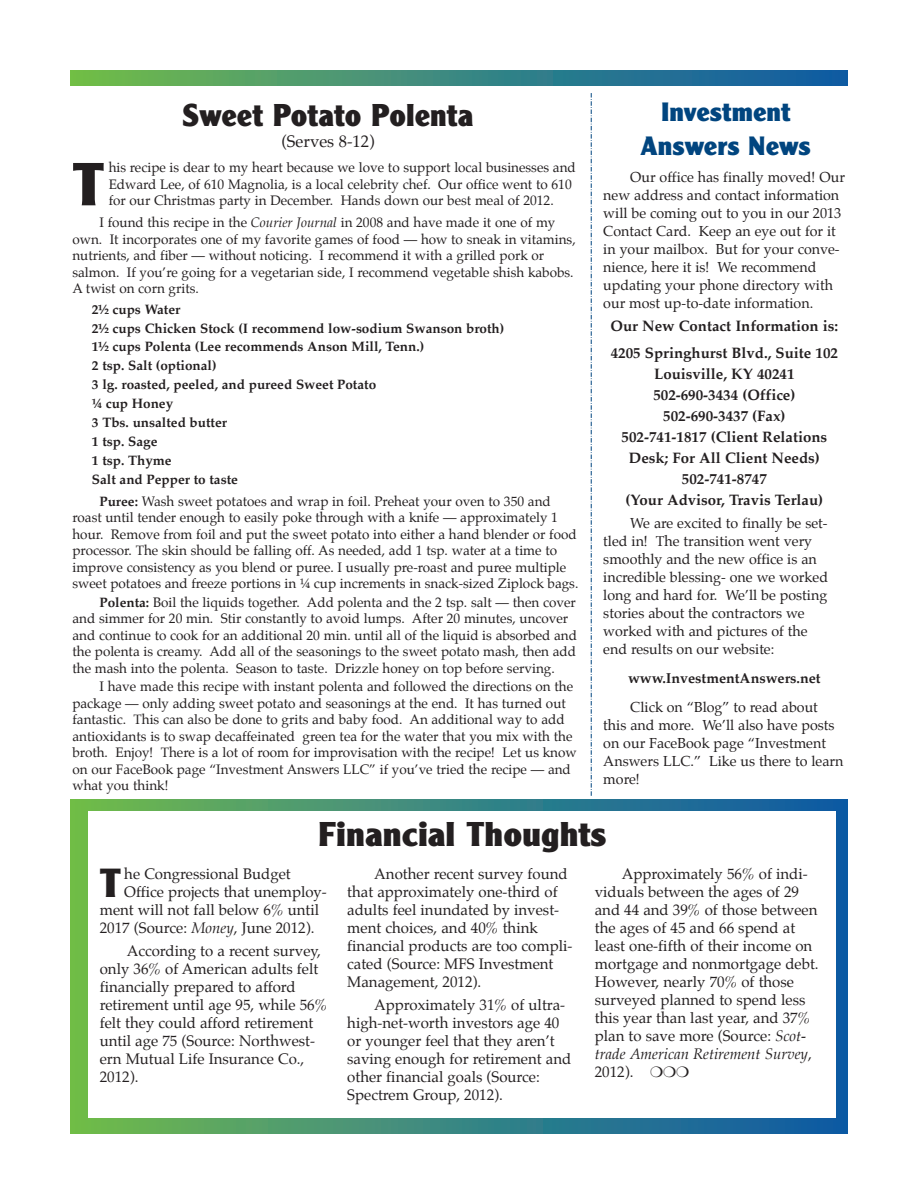
<style>
.page{position:relative;width:918px;height:1188px;background:#fff}
.page>*{position:absolute;margin:0;border:0;box-sizing:border-box;transform-origin:0 0}
.t1{font:63.45px "Clearface Gothic Extra Bold DTC";color:#231f20}
.t2{font:42.6px "Clearface Gothic Extra Bold DTC";color:#231f20}
.t3{font:36px "Clearface Gothic Extra Bold DTC";color:#231f20}
.t4{font:33px "Clearface Gothic Extra Bold DTC";color:#231f20;scale:.96 1}
.t5{font:27.75px/33.3px "Clearface Gothic Extra Bold DTC";color:#01457f;text-align:center}
.t6{font:16.5px "Palatino";color:#231f20}
.t7{font:15px/18px "Palatino";color:#231f20}
.t8{font:700 15px/21px "Palatino";color:#231f20}
.t9{font:14.25px/18px "Palatino";color:#231f20}
.t10{font:700 14.25px "Palatino";color:#231f20}
.t11{font:13.5px/16.5px "Palatino";color:#231f20}
.t12{font:700 13.5px/18.9px "Palatino";color:#231f20}
.s1{font-style:italic}
.s2{font-weight:700}
</style>
<div class="page">
<img style="left:70px;top:70px;width:778px;height:16px">
<svg style="left:70px;top:800px;width:778px;height:334px;background:#438e7b"></svg>
<div style="left:88px;top:812px;width:748px;height:306px;background:#fff"></div>
<svg style="left:591px;top:93px;width:1px;height:703px"></svg>
<h3 class="t4" style="left:183px;top:95px;width:305px">Sweet Potato Polenta</h3>
<p class="t6" style="left:281px;top:133px;width:95px">(Serves 8-12)</p>
<h1 class="t1" style="left:72px;top:146px;width:33px">T</h1>
<p class="t11" style="left:109px;top:160px;width:469px">his recipe is dear to my heart because we love to support local businesses and<br>Edward Lee, of 610 Magnolia, is a local celebrity chef. Our office went to 610 for our Christmas party in December. Hands down our best meal of 2012.</p>
<p class="t11" style="left:72px;top:215px;width:505px;text-indent:27px">I found this recipe in the <span class="s1">Courier Journal</span> in 2008 and have made it one of my own. It incorporates one of my favorite games of food — how to sneak in vitamins, nutrients, and fiber — without noticing. I recommend it with a grilled pork or salmon. If you’re going for a vegetarian side, I recommend vegetable shish kabobs.<br>A twist on corn grits.</p>
<p class="t12" style="left:92px;top:300px;width:414px">2½ cups Water<br>2½ cups Chicken Stock (I recommend low-sodium Swanson broth)<br>1½ cups Polenta (Lee recommends Anson Mill, Tenn.)<br>2 tsp. Salt (optional)<br>3 lg. roasted, peeled, and pureed Sweet Potato<br>¼ cup Honey<br>3 Tbs. unsalted butter<br>1 tsp. Sage<br>1 tsp. Thyme<br>Salt and Pepper to taste</p>
<p class="t11" style="left:72px;top:494px;width:507px;text-indent:27px"><span class="s2">Puree:</span> Wash sweet potatoes and wrap in foil. Preheat your oven to 350 and roast until tender enough to easily poke through with a knife — approximately 1 hour. Remove from foil and put the sweet potato into either a hand blender or food processor. The skin should be falling off. As needed, add 1 tsp. water at a time to improve consistency as you blend or puree. I usually pre-roast and puree multiple sweet potatoes and freeze portions in ¼ cup increments in snack-sized Ziplock bags.</p>
<p class="t11" style="left:72px;top:595px;width:506px;text-indent:27px"><span class="s2">Polenta:</span> Boil the liquids together. Add polenta and the 2 tsp. salt — then cover and simmer for 20 min. Stir constantly to avoid lumps. After 20 minutes, uncover and continue to cook for an additional 20 min. until all of the liquid is absorbed and the polenta is creamy. Add all of the seasonings to the sweet potato mash, then add the mash into the polenta. Season to taste. Drizzle honey on top before serving.</p>
<p class="t11" style="left:72px;top:679px;width:506px;text-indent:27px">I have made this recipe with instant polenta and followed the directions on the package — only adding sweet potato and seasonings at the end. It has turned out fantastic. This can also be done to grits and baby food. An additional way to add antioxidants is to swap decaffeinated green tea for the water that you mix with the broth. Enjoy! There is a lot of room for improvisation with the recipe! Let us know on our FaceBook page “Investment Answers LLC” if you’ve tried the recipe — and what you think!</p>
<h3 class="t5" style="left:641px;top:95px;width:172px">Investment<br>Answers News</h3>
<p class="t9" style="left:603px;top:169px;width:243px;text-indent:27px">Our office has finally moved! Our new address and contact information will be coming out to you in our 2013<br>Contact Card. Keep an eye out for it in your mailbox. But for your conve&shy;nience, here it is! We recommend updating your phone directory with our most up-to-date information.</p>
<p class="t8" style="left:611px;top:314px;width:229px;line-height:26.4px">Our New Contact Information is:<br>4205 Springhurst Blvd., Suite 102</p>
<p class="t8" style="left:622px;top:364px;width:207px;text-align:center">Louisville, KY 40241<br>502-690-3434 (Office)<br>502-690-3437 (Fax)<br>502-741-1817 (Client Relations<br>Desk; For All Client Needs)<br>502-741-8747<br>(Your Advisor, Travis Terlau)</p>
<p class="t9" style="left:603px;top:515px;width:226px;text-indent:27px">We are excited to finally be set&shy;tled in! The transition went very smoothly and the new office is an incredible blessing- one we worked long and hard for. We’ll be posting stories about the contractors we worked with and pictures of the end results on our website:</p>
<p class="t10" style="left:628px;top:671px;width:194px">www.InvestmentAnswers.net</p>
<p class="t9" style="left:603px;top:699px;width:242px;text-indent:27px">Click on “Blog” to read about this and more. We’ll also have posts on our FaceBook page “Investment<br>Answers LLC.” Like us there to learn more!</p>
<h3 class="t3" style="left:318px;top:813px;width:290px">Financial Thoughts</h3>
<h2 class="t2" style="left:100px;top:857px;width:23px">T</h2>
<p class="t7" style="left:124px;top:866px;width:168px">he Congressional Budget</p>
<p class="t7" style="left:124px;top:884px;width:204px">Office projects that unemploy-</p>
<p class="t7" style="left:100px;top:902px;width:221px">ment will not fall below 6% until</p>
<p class="t7" style="left:100px;top:920px;width:216px">2017 (Source: <span class="s1">Money</span>, June 2012).</p>
<p class="t7" style="left:100px;top:943px;width:229px;text-indent:27px">According to a recent survey, only 36% of American adults felt financially prepared to afford retirement until age 95, while 56% felt they could afford retirement until age 75 (Source: Northwest&shy;ern Mutual Life Insurance Co.,<br>2012).</p>
<p class="t7" style="left:347px;top:866px;width:227px;text-indent:27px">Another recent survey found that approximately one-third of adults feel inundated by invest&shy;ment choices, and 40% think financial products are too compli&shy;cated (Source: MFS Investment<br>Management, 2012).</p>
<p class="t7" style="left:347px;top:997px;width:225px;text-indent:27px">Approximately 31% of ultra&shy;high-net-worth investors age 40 or younger feel that they aren’t saving enough for retirement and other financial goals (Source:<br>Spectrem Group, 2012).</p>
<p class="t7" style="left:595px;top:866px;width:225px;text-indent:27px">Approximately 56% of indi&shy;viduals between the ages of 29 and 44 and 39% of those between the ages of 45 and 66 spend at least one-fifth of their income on mortgage and nonmortgage debt.<br>However, nearly 70% of those surveyed planned to spend less this year than last year, and 37% plan to save more (Source: <span class="s1">Scot&shy;trade American Retirement Survey</span>,<br>2012).</p>
</div>
